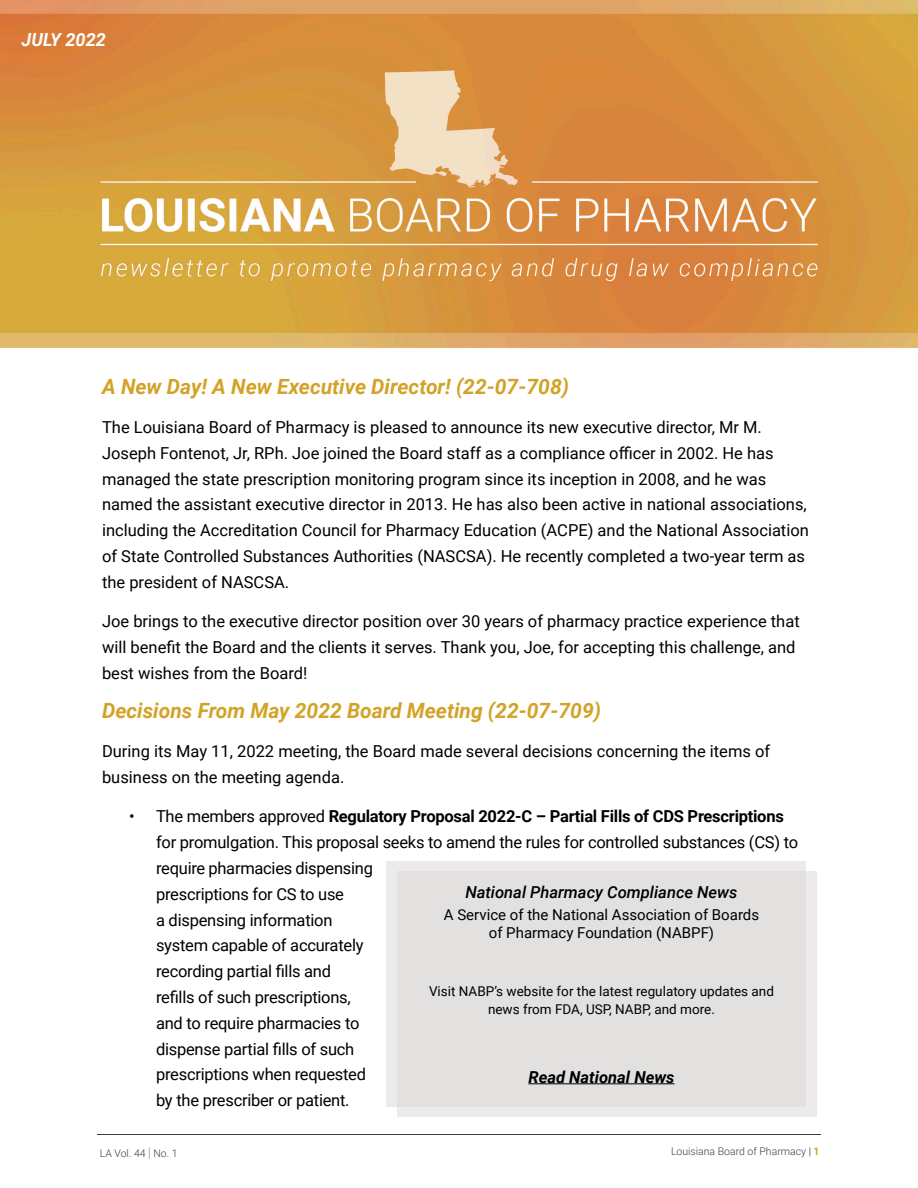
<style>
.page{position:relative;width:918px;height:1188px;background:#fff}
.page>*{position:absolute;margin:0;border:0;box-sizing:border-box;transform-origin:0 0}
.Headline{font:italic 700 21px "Roboto";color:#d2a328}
.Header_1{font:italic 700 18px "Roboto";color:#fff}
.Body{font:16.5px/25.8px "Roboto";color:#000}
.Headline-2{font:16.5px/25.8px "Roboto";color:#000}
.Header_2{font:italic 500 16.5px "Roboto";color:#000}
.Paragraph{font:italic 700 16.5px "Roboto";color:#000}
.Header_2-2{font:15px/18.6px "Roboto";color:#000;text-align:center}
.Paragraph-2{font:13.5px/18.6px "Roboto";color:#000;text-align:center}
.t1{font:300 10.5px "Roboto";color:#3e3e3f}
.s1{font-weight:700}
.s2{font-weight:100;font-size:13.5px}
.s3{color:#231f20}
.s4{font-weight:700;color:#d2a328}
</style>
<div class="page">
<hr style="left:97px;top:1135px;width:724px;height:1px;background:#3e3e3f">
<img style="left:0;top:0;width:918px;height:348px">
<div style="left:387px;top:862px;width:419px;height:245px;background:#eceaea"></div>
<div style="left:397px;top:872px;width:419px;height:245px;background:#e3e0e0"></div>
<hr style="left:528px;top:1083px;width:147px;height:1px;background:#000">
<p class="Header_1" style="left:22px;top:27px;width:86px">JULY 2022</p>
<p class="Headline" style="left:102px;top:372px;width:469px">A New Day! A New Executive Director! (22-07-708)</p>
<p class="Body" style="left:102px;top:414px;width:708px">The Louisiana Board of Pharmacy is pleased to announce its new executive director, Mr M.<br>Joseph Fontenot, Jr, RPh. Joe joined the Board staff as a compliance officer in 2002. He has managed the state prescription monitoring program since its inception in 2008, and he was named the assistant executive director in 2013. He has also been active in national associations, including the Accreditation Council for Pharmacy Education (ACPE) and the National Association of State Controlled Substances Authorities (NASCSA). He recently completed a two-year term as the president of NASCSA.</p>
<p class="Body" style="left:102px;top:608px;width:699px">Joe brings to the executive director position over 30 years of pharmacy practice experience that will benefit the Board and the clients it serves. Thank you, Joe, for accepting this challenge, and best wishes from the Board!</p>
<p class="Headline" style="left:102px;top:696px;width:501px">Decisions From May 2022 Board Meeting (22-07-709)</p>
<p class="Headline-2" style="left:102px;top:738px;width:670px">During its May 11, 2022 meeting, the Board made several decisions concerning the items of business on the meeting agenda.</p>
<p class="Body" style="left:156px;top:803px;width:644px;text-indent:-27px">• The members approved <span class="s1">Regulatory Proposal 2022-C – Partial Fills of CDS Prescriptions </span>for promulgation. This proposal seeks to amend the rules for controlled substances (CS) to require pharmacies dispensing<br>prescriptions for CS to use<br>a dispensing information<br>system capable of accurately<br>recording partial fills and<br>refills of such prescriptions,<br>and to require pharmacies to<br>dispense partial fills of such<br>prescriptions when requested<br>by the prescriber or patient.</p>
<p class="Header_2" style="left:465px;top:881px;width:274px">National Pharmacy Compliance News</p>
<p class="Header_2-2" style="left:444px;top:905px;width:317px">A Service of the National Association of Boards of Pharmacy Foundation (NABPF)</p>
<p class="Paragraph-2" style="left:429px;top:981px;width:347px">Visit NABP’s website for the latest regulatory updates and news from FDA, USP, NABP, and more.</p>
<p class="Paragraph" style="left:528px;top:1065px;width:148px">Read National News</p>
<p class="t1" style="left:100px;top:1146px;width:79px">LA Vol. 44 <span class="s2">|</span> No. 1</p>
<p class="t1" style="left:671px;top:1144px;width:150px">Louisiana Board of Pharmacy <span class="s3">|</span> <span class="s4">1</span></p>
</div>
